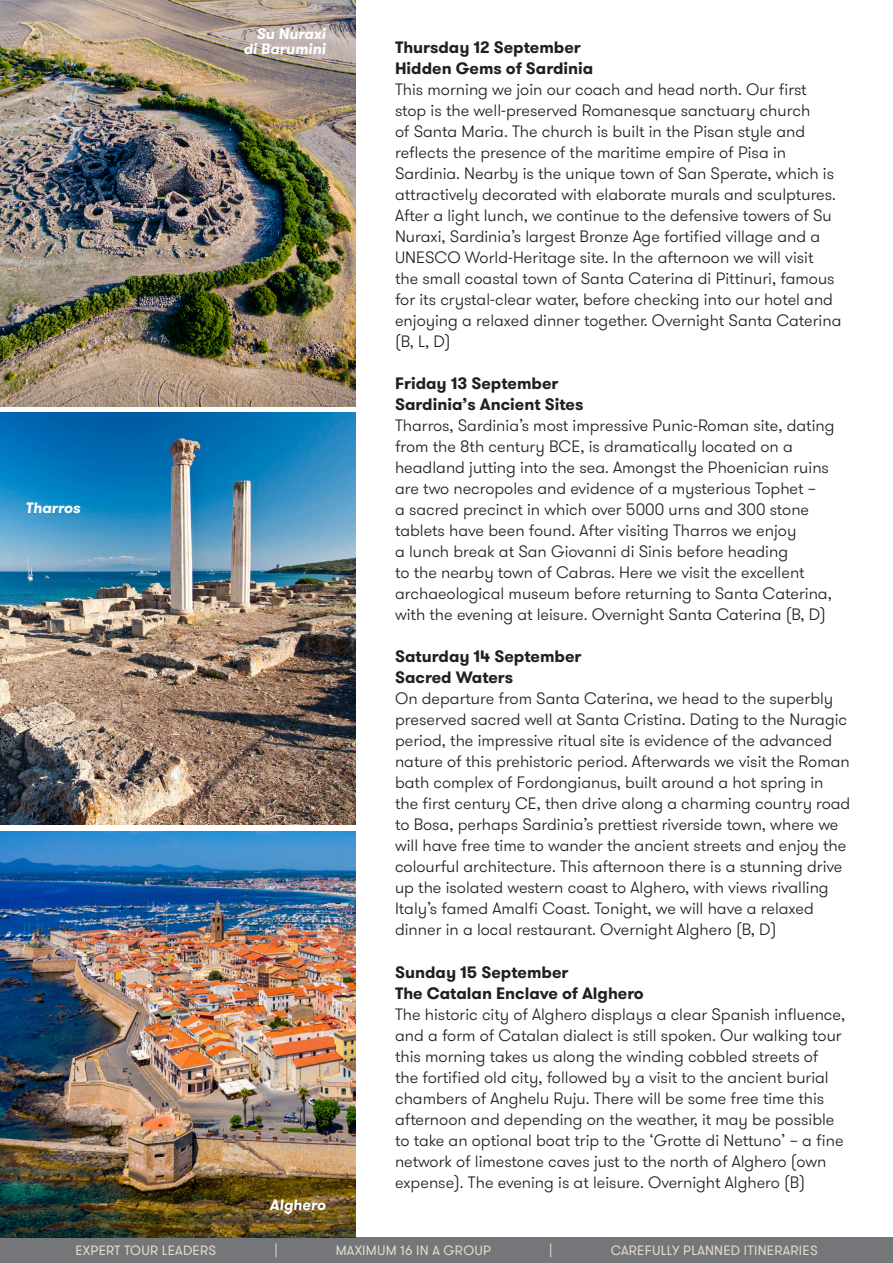
<style>
.page{position:relative;width:893px;height:1263px;background:#fff}
.page>*{position:absolute;margin:0;border:0;box-sizing:border-box;transform-origin:0 0}
.t1{font:300 16.5px/21px "GT Walsheim";color:#231f20}
.t2{font:italic 700 15px/15px "GT Walsheim";color:#fff;text-align:right}
.t3{font:13.5px "GT Walsheim";letter-spacing:.015em;color:#e2d9c8}
.s1{font-weight:700}
</style>
<div class="page">
<div style="left:0;top:1237px;width:893px;height:26px;background:#757679"></div>
<img style="left:0;top:0;width:355px;height:406px">
<img style="left:0;top:413px;width:355px;height:412px">
<img style="left:0;top:831px;width:355px;height:406px">
<p class="t2" style="left:26px;top:500px;width:56px">Tharros</p>
<p class="t2" style="left:243px;top:26px;width:84px">Su Nuraxi di Barumini</p>
<p class="t2" style="left:270px;top:1197px;width:58px">Alghero</p>
<p class="t1" style="left:395px;top:37px;width:448px"><span class="s1">Thursday 12 September<br>Hidden Gems of Sardinia<br></span>This morning we join our coach and head north. Our first stop is the well-preserved Romanesque sanctuary church<br>of Santa Maria. The church is built in the Pisan style and reflects the presence of the maritime empire of Pisa in Sardinia. Nearby is the unique town of San Sperate, which is attractively decorated with elaborate murals and sculptures.<br>After a light lunch, we continue to the defensive towers of Su Nuraxi, Sardinia’s largest Bronze Age fortified village and a UNESCO World-Heritage site. In the afternoon we will visit<br>the small coastal town of Santa Caterina di Pittinuri, famous for its crystal-clear water, before checking into our hotel and enjoying a relaxed dinner together. Overnight Santa Caterina (B, L, D)</p>
<p class="t1" style="left:395px;top:373px;width:441px"><span class="s1">Friday 13 September<br>Sardinia’s Ancient Sites<br></span>Tharros, Sardinia’s most impressive Punic-Roman site, dating from the 8th century BCE, is dramatically located on a headland jutting into the sea. Amongst the Phoenician ruins are two necropoles and evidence of a mysterious Tophet –<br>a sacred precinct in which over 5000 urns and 300 stone tablets have been found. After visiting Tharros we enjoy<br>a lunch break at San Giovanni di Sinis before heading<br>to the nearby town of Cabras. Here we visit the excellent archaeological museum before returning to Santa Caterina, with the evening at leisure. Overnight Santa Caterina (B, D)</p>
<p class="t1" style="left:395px;top:646px;width:457px"><span class="s1">Saturday 14 September<br>Sacred Waters<br></span>On departure from Santa Caterina, we head to the superbly preserved sacred well at Santa Cristina. Dating to the Nuragic period, the impressive ritual site is evidence of the advanced nature of this prehistoric period. Afterwards we visit the Roman bath complex of Fordongianus, built around a hot spring in the first century CE, then drive along a charming country road to Bosa, perhaps Sardinia’s prettiest riverside town, where we will have free time to wander the ancient streets and enjoy the colourful architecture. This afternoon there is a stunning drive up the isolated western coast to Alghero, with views rivalling Italy’s famed Amalfi Coast. Tonight, we will have a relaxed dinner in a local restaurant. Overnight Alghero (B, D)</p>
<p class="t1" style="left:395px;top:962px;width:452px"><span class="s1">Sunday 15 September<br>The Catalan Enclave of Alghero<br></span>The historic city of Alghero displays a clear Spanish influence, and a form of Catalan dialect is still spoken. Our walking tour this morning takes us along the winding cobbled streets of the fortified old city, followed by a visit to the ancient burial chambers of Anghelu Ruju. There will be some free time this afternoon and depending on the weather, it may be possible to take an optional boat trip to the ‘Grotte di Nettuno’ – a fine network of limestone caves just to the north of Alghero (own expense). The evening is at leisure. Overnight Alghero (B)</p>
<p class="t3" style="left:75px;top:1242px;width:142px">EXPERT TOUR LEADERS</p>
<p class="t3" style="left:274px;top:1242px;width:5px">|</p>
<p class="t3" style="left:336px;top:1242px;width:157px">MAXIMUM 16 IN A GROUP</p>
<p class="t3" style="left:549px;top:1242px;width:5px">|</p>
<p class="t3" style="left:611px;top:1242px;width:208px">CAREFULLY PLANNED ITINERARIES</p>
</div>
